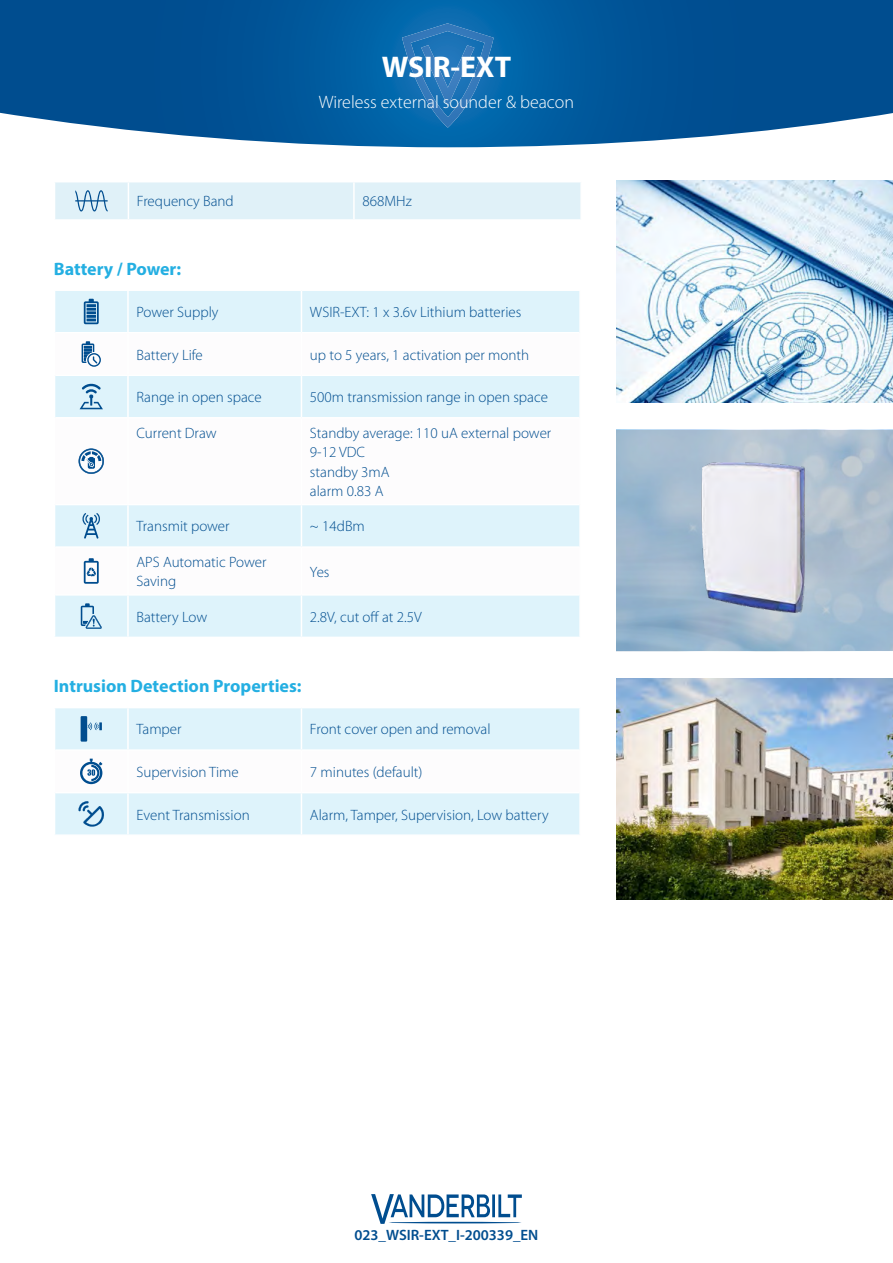
<style>
.page{position:relative;width:893px;height:1263px;background:#fff}
.page>*{position:absolute;margin:0;border:0;box-sizing:border-box;transform-origin:0 0}
.t1{font:700 30px "Myriad Pro";color:#fff}
.t2{font:700 18px "Myriad Pro";color:#24afe2}
.t3{font:300 18px "Myriad Pro";color:#fff}
.t4{font:300 15px/19.5px "Myriad Pro";color:#004d8f}
.t5{font:600 15px "Myriad Pro";color:#004d8f}
</style>
<div class="page">
<svg style="left:0;top:0;width:893px;height:147px;background:#14629f"></svg>
<svg style="left:402px;top:23px;width:92px;height:105px;background:#1f73b6"></svg>
<svg style="left:371px;top:1194px;width:151px;height:30px"></svg>
<hr style="left:389px;top:1222px;width:133px;height:1px;background:#004d8f;border-radius:50%">
<div style="left:55px;top:182px;width:526px;height:37px;background:#e0f1f8"></div>
<div style="left:55px;top:291px;width:524px;height:346px;background:#def3fb"></div>
<svg style="left:55px;top:333px;width:524px;height:261px"></svg>
<hr style="left:55px;top:332px;width:73px;height:1px;background:#fff">
<hr style="left:128px;top:332px;width:173px;height:1px;background:#fff">
<hr style="left:301px;top:332px;width:278px;height:1px;background:#fff">
<hr style="left:55px;top:374px;width:73px;height:2px;background:#fff">
<hr style="left:128px;top:374px;width:173px;height:2px;background:#fff">
<hr style="left:301px;top:374px;width:278px;height:2px;background:#fff">
<hr style="left:55px;top:417px;width:73px;height:1px;background:#fff">
<hr style="left:128px;top:417px;width:173px;height:1px;background:#fff">
<hr style="left:301px;top:417px;width:278px;height:1px;background:#fff">
<hr style="left:55px;top:504px;width:73px;height:1px;background:#fff">
<hr style="left:128px;top:504px;width:173px;height:1px;background:#fff">
<hr style="left:301px;top:504px;width:278px;height:1px;background:#fff">
<hr style="left:55px;top:546px;width:73px;height:2px;background:#fff">
<hr style="left:128px;top:546px;width:173px;height:2px;background:#fff">
<hr style="left:301px;top:546px;width:278px;height:2px;background:#fff">
<hr style="left:55px;top:594px;width:73px;height:2px;background:#fff">
<hr style="left:128px;top:594px;width:173px;height:2px;background:#fff">
<hr style="left:301px;top:594px;width:278px;height:2px;background:#fff">
<hr style="left:127px;top:291px;width:2px;height:41px;background:#fff">
<hr style="left:301px;top:291px;width:1px;height:41px;background:#fff">
<hr style="left:127px;top:333px;width:2px;height:41px;background:#fff">
<hr style="left:301px;top:333px;width:1px;height:41px;background:#fff">
<hr style="left:127px;top:376px;width:2px;height:41px;background:#fff">
<hr style="left:301px;top:376px;width:1px;height:41px;background:#fff">
<hr style="left:127px;top:418px;width:2px;height:86px;background:#fff">
<hr style="left:301px;top:418px;width:1px;height:86px;background:#fff">
<hr style="left:127px;top:505px;width:2px;height:41px;background:#fff">
<hr style="left:301px;top:505px;width:1px;height:41px;background:#fff">
<hr style="left:127px;top:548px;width:2px;height:46px;background:#fff">
<hr style="left:301px;top:548px;width:1px;height:46px;background:#fff">
<hr style="left:127px;top:596px;width:2px;height:41px;background:#fff">
<hr style="left:301px;top:596px;width:1px;height:41px;background:#fff">
<svg style="left:84px;top:299px;width:15px;height:25px"></svg>
<svg style="left:82px;top:341px;width:19px;height:26px"></svg>
<svg style="left:80px;top:382px;width:23px;height:27px"></svg>
<svg style="left:78px;top:448px;width:26px;height:26px"></svg>
<svg style="left:82px;top:513px;width:18px;height:26px"></svg>
<svg style="left:84px;top:558px;width:15px;height:26px"></svg>
<svg style="left:81px;top:603px;width:21px;height:26px"></svg>
<div style="left:55px;top:708px;width:524px;height:126px;background:#def3fb"></div>
<hr style="left:55px;top:749px;width:73px;height:2px;background:#fff">
<hr style="left:128px;top:749px;width:173px;height:2px;background:#fff">
<hr style="left:301px;top:749px;width:278px;height:2px;background:#fff">
<hr style="left:127px;top:708px;width:2px;height:41px;background:#fff">
<hr style="left:301px;top:708px;width:1px;height:41px;background:#fff">
<hr style="left:127px;top:793px;width:2px;height:41px;background:#fff">
<hr style="left:301px;top:793px;width:1px;height:41px;background:#fff">
<div style="left:81px;top:716px;width:6px;height:26px;background:#004d8f"></div>
<svg style="left:88px;top:722px;width:14px;height:8px"></svg>
<svg style="left:55px;top:751px;width:524px;height:42px"></svg>
<svg style="left:78px;top:801px;width:26px;height:26px"></svg>
<img style="left:617px;top:181px;width:276px;height:221px">
<img style="left:617px;top:679px;width:276px;height:221px">
<svg style="left:617px;top:430px;width:276px;height:220px;background:#a4bbce"></svg>
<img style="left:700px;top:462px;width:108px;height:151px">
<h1 class="t1" style="left:382px;top:47px;width:131px">WSIR-EXT</h1>
<p class="t3" style="left:319px;top:91px;width:257px">Wireless external sounder &amp; beacon</p>
<p class="t4" style="left:137px;top:192px;width:98px">Frequency Band</p>
<p class="t4" style="left:362px;top:192px;width:51px">868MHz</p>
<p class="t2" style="left:54px;top:257px;width:129px">Battery / Power:</p>
<p class="t4" style="left:136px;top:302px;width:84px">Power Supply</p>
<p class="t4" style="left:310px;top:302px;width:213px">WSIR-EXT: 1 x 3.6v Lithium batteries</p>
<p class="t4" style="left:136px;top:345px;width:68px">Battery Life</p>
<p class="t4" style="left:310px;top:345px;width:221px">up to 5 years, 1 activation per month</p>
<p class="t4" style="left:136px;top:387px;width:127px">Range in open space</p>
<p class="t4" style="left:310px;top:387px;width:240px">500m transmission range in open space</p>
<p class="t4" style="left:136px;top:423px;width:82px">Current Draw</p>
<p class="t4" style="left:310px;top:423px;width:243px">Standby average: 110 uA external power<br>9-12 VDC<br>standby 3mA<br>alarm 0.83 A</p>
<p class="t4" style="left:136px;top:517px;width:95px">Transmit power</p>
<p class="t4" style="left:310px;top:517px;width:56px">~ 14dBm</p>
<p class="t4" style="left:136px;top:552px;width:131px">APS Automatic Power<br>Saving</p>
<p class="t4" style="left:310px;top:562px;width:21px">Yes</p>
<p class="t4" style="left:136px;top:607px;width:72px">Battery Low</p>
<p class="t4" style="left:310px;top:607px;width:113px">2.8V, cut off at 2.5V</p>
<p class="t2" style="left:54px;top:674px;width:249px">Intrusion Detection Properties:</p>
<p class="t4" style="left:136px;top:720px;width:47px">Tamper</p>
<p class="t4" style="left:310px;top:720px;width:182px">Front cover open and removal</p>
<p class="t4" style="left:136px;top:762px;width:104px">Supervision Time</p>
<p class="t4" style="left:310px;top:762px;width:114px">7 minutes (default)</p>
<p class="t4" style="left:136px;top:805px;width:115px">Event Transmission</p>
<p class="t4" style="left:310px;top:805px;width:240px">Alarm, Tamper, Supervision, Low battery</p>
<p class="t5" style="left:354px;top:1226px;width:186px">023_WSIR-EXT_I-200339_EN</p>
</div>
